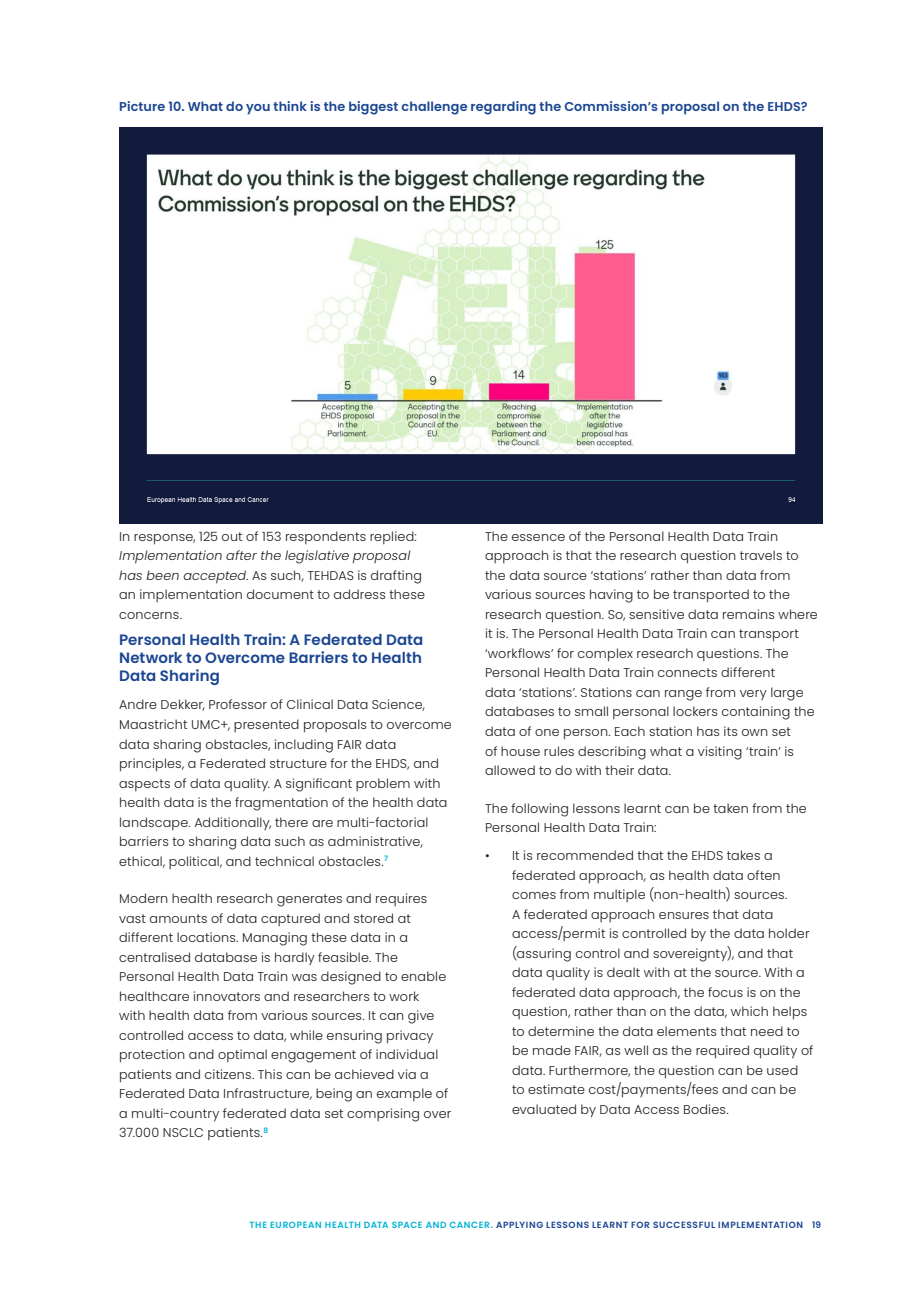
<style>
.page{position:relative;width:919px;height:1289px;background:#fff}
.page>*{position:absolute;margin:0;border:0;box-sizing:border-box;transform-origin:0 0}
.Title02{font:600 15px/18px "Poppins";letter-spacing:.005em;color:#1b4692;text-align:justify}
.Body{font:300 12.75px/19.5px "Poppins";letter-spacing:.015em;color:#231f20}
.Title02-2{font:600 12.75px "Poppins";letter-spacing:.01em;color:#1b4692}
.t1{font:600 9px "Poppins";letter-spacing:.065em;color:#1b4692}
.s1{font-style:italic}
.s2{color:#00b4d6}
</style>
<div class="page">
<img style="left:119px;top:128px;width:703px;height:395px">
<p class="Title02-2" style="left:119px;top:100px;width:690px">Picture 10. What do you think is the biggest challenge regarding the Commission’s proposal on the EHDS?</p>
<p class="Body" style="left:119px;top:526px;width:307px">In response, 125 out of 153 respondents replied:<br><span class="s1">Implementation after the legislative proposal has been accepted</span>. As such, TEHDAS is drafting an implementation document to address these concerns.</p>
<p class="Title02" style="left:119px;top:631px;width:306px">Personal Health Train: A Federated Data Network to Overcome Barriers to Health Data Sharing</p>
<p class="Body" style="left:119px;top:695px;width:334px">Andre Dekker, Professor of Clinical Data Science, Maastricht UMC+, presented proposals to overcome data sharing obstacles, including FAIR data principles, a Federated structure for the EHDS, and aspects of data quality. A significant problem with health data is the fragmentation of the health data landscape. Additionally, there are multi-factorial barriers to sharing data such as administrative, ethical, political, and technical obstacles.<sup>7</sup></p>
<p class="Body" style="left:119px;top:888px;width:334px">Modern health research generates and requires vast amounts of data captured and stored at different locations. Managing these data in a centralised database is hardly feasible. The Personal Health Data Train was designed to enable healthcare innovators and researchers to work<br>with health data from various sources. It can give controlled access to data, while ensuring privacy protection and optimal engagement of individual patients and citizens. This can be achieved via a Federated Data Infrastructure, being an example of a multi-country federated data set comprising over 37.000 NSCLC patients.<sup>8</sup></p>
<p class="Body" style="left:485px;top:526px;width:334px">The essence of the Personal Health Data Train approach is that the research question travels to the data source ‘stations’ rather than data from various sources having to be transported to the research question. So, sensitive data remains where it is. The Personal Health Data Train can transport ‘workflows’ for complex research questions. The Personal Health Data Train connects different<br>data ‘stations’. Stations can range from very large databases to small personal lockers containing the data of one person. Each station has its own set<br>of house rules describing what a visiting ‘train’ is allowed to do with their data.</p>
<p class="Body" style="left:485px;top:798px;width:323px">The following lessons learnt can be taken from the<br>Personal Health Data Train:</p>
<p class="Body" style="left:512px;top:845px;width:303px;text-indent:-27px">• It is recommended that the EHDS takes a federated approach, as health data often comes from multiple (non-health) sources.<br>A federated approach ensures that data access/permit is controlled by the data holder (assuring control and sovereignty), and that data quality is dealt with at the source. With a federated data approach, the focus is on the question, rather than on the data, which helps to determine the data elements that need to be made FAIR, as well as the required quality of data. Furthermore, the question can be used to estimate cost/payments/fees and can be evaluated by Data Access Bodies.</p>
<p class="t1" style="left:249px;top:1219px;width:573px"><span class="s2">THE EUROPEAN HEALTH DATA SPACE AND CANCER.</span> APPLYING LESSONS LEARNT FOR SUCCESSFUL IMPLEMENTATION 19</p>
</div>
